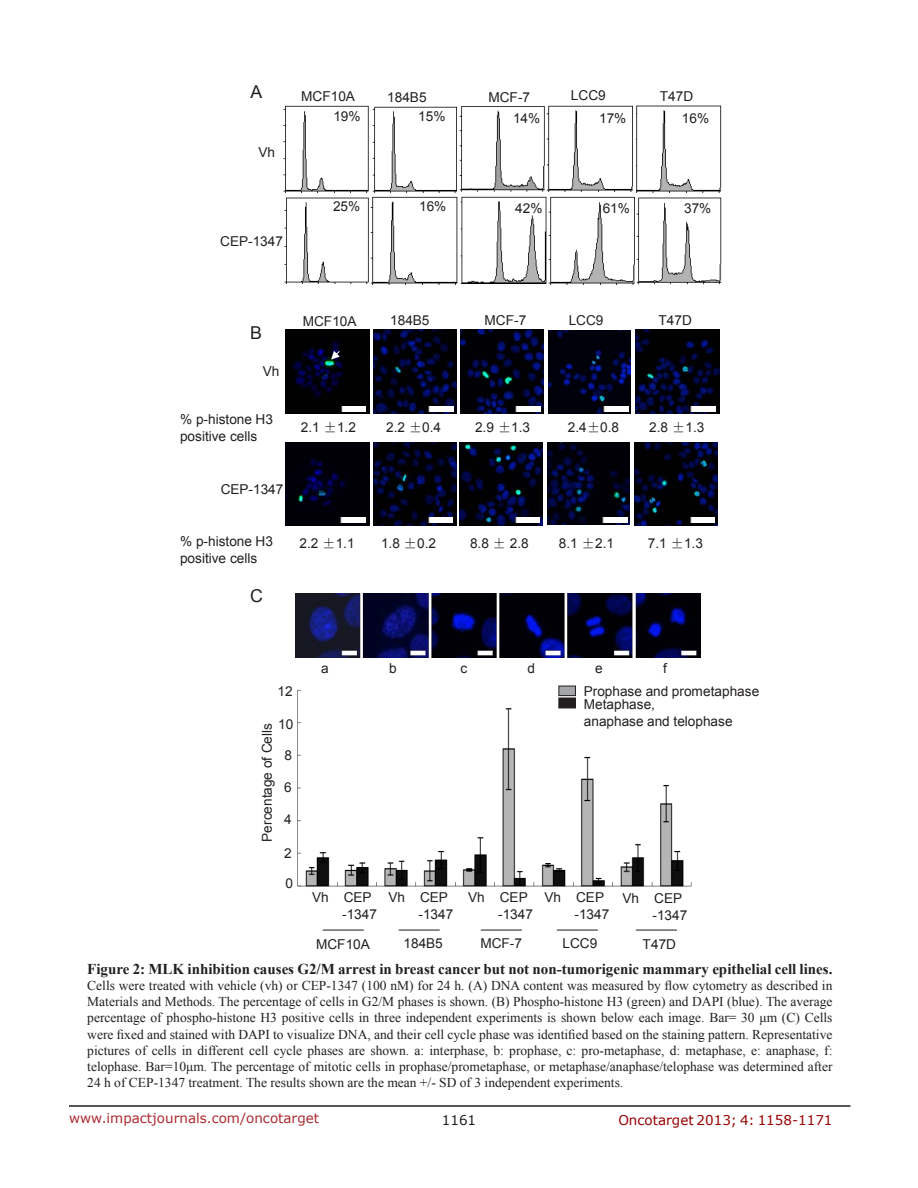
<style>
.page{position:relative;width:918px;height:1188px;background:#fff}
.page>*{position:absolute;margin:0;border:0;box-sizing:border-box;transform-origin:0 0}
.t1{font:17.7px "Arial";color:#231f20}
.FigureText{font:700 15px "Times New Roman";color:#221f22}
.t2{font:13.65px/16.5px "Arial";color:#231f20}
.FigureText-2{font:13.5px/16.2px "Times New Roman";color:#221f22;text-align:justify}
.t3{font:13.5px "Verdana";color:#ac2b31}
.t4{font:13.5px "Verdana";color:#970000}
.t5{font:13.5px "Verdana";color:#221f22}
.s1{font-family:"Sim Sun"}
</style>
<div class="page">
<hr style="left:69px;top:1105px;width:781px;height:2px;background:#231f20">
<img style="left:297px;top:685px;width:395px;height:202px">
<img style="left:283px;top:105px;width:88px;height:178px">
<img style="left:372px;top:106px;width:85px;height:87px">
<img style="left:371px;top:196px;width:178px;height:88px">
<img style="left:460px;top:106px;width:87px;height:86px">
<img style="left:549px;top:196px;width:86px;height:88px">
<img style="left:636px;top:197px;width:86px;height:87px">
<img style="left:547px;top:105px;width:175px;height:87px">
<img style="left:373px;top:330px;width:84px;height:84px">
<img style="left:286px;top:330px;width:83px;height:84px">
<img style="left:460px;top:330px;width:84px;height:84px">
<img style="left:635px;top:330px;width:84px;height:84px">
<hr style="left:323px;top:930px;width:41px;height:1px;background:#231f20">
<hr style="left:399px;top:930px;width:41px;height:1px;background:#231f20">
<hr style="left:481px;top:930px;width:41px;height:1px;background:#231f20">
<hr style="left:557px;top:930px;width:41px;height:1px;background:#231f20">
<hr style="left:636px;top:930px;width:41px;height:1px;background:#231f20">
<div style="left:559px;top:686px;width:16px;height:10px;background:#a5a6aa"></div>
<div style="left:558px;top:686px;width:18px;height:10px;border:1px solid #231f20"></div>
<div style="left:559px;top:698px;width:16px;height:10px;background:#231f20"></div>
<div style="left:558px;top:698px;width:18px;height:10px;border:1px solid #231f20"></div>
<svg style="left:331px;top:350px;width:10px;height:10px"></svg>
<img style="left:549px;top:331px;width:82px;height:82px">
<img style="left:373px;top:442px;width:84px;height:84px">
<img style="left:286px;top:442px;width:83px;height:84px">
<img style="left:459px;top:442px;width:84px;height:84px">
<img style="left:634px;top:442px;width:84px;height:84px">
<img style="left:548px;top:442px;width:82px;height:82px">
<img style="left:341px;top:406px;width:25px;height:5px">
<img style="left:429px;top:406px;width:24px;height:5px">
<img style="left:516px;top:406px;width:24px;height:5px">
<img style="left:603px;top:406px;width:25px;height:5px">
<img style="left:691px;top:406px;width:25px;height:5px">
<img style="left:341px;top:518px;width:24px;height:4px">
<img style="left:428px;top:518px;width:25px;height:4px">
<img style="left:515px;top:518px;width:25px;height:5px">
<img style="left:603px;top:518px;width:24px;height:4px">
<img style="left:690px;top:518px;width:25px;height:4px">
<img style="left:296px;top:593px;width:405px;height:65px">
<p class="t1" style="left:251px;top:79px;width:13px">A</p>
<p class="t2" style="left:660px;top:88px;width:35px">T47D</p>
<p class="t2" style="left:333px;top:108px;width:29px">19%</p>
<p class="t2" style="left:418px;top:108px;width:29px">15%</p>
<p class="t2" style="left:513px;top:110px;width:29px">14%</p>
<p class="t2" style="left:599px;top:110px;width:29px">17%</p>
<p class="t2" style="left:682px;top:110px;width:29px">16%</p>
<p class="t2" style="left:301px;top:87px;width:55px">MCF10A</p>
<p class="t2" style="left:387px;top:89px;width:41px">184B5</p>
<p class="t2" style="left:488px;top:89px;width:43px">MCF-7</p>
<p class="t2" style="left:571px;top:87px;width:36px">LCC9</p>
<p class="t2" style="left:258px;top:144px;width:18px">Vh</p>
<p class="t2" style="left:220px;top:233px;width:64px">CEP-1347</p>
<p class="t2" style="left:333px;top:198px;width:29px">25%</p>
<p class="t2" style="left:419px;top:197px;width:29px">16%</p>
<p class="t2" style="left:515px;top:200px;width:29px">42%</p>
<p class="t2" style="left:603px;top:200px;width:29px">61%</p>
<p class="t2" style="left:684px;top:200px;width:29px">37%</p>
<p class="t1" style="left:250px;top:320px;width:13px">B</p>
<p class="t2" style="left:263px;top:363px;width:18px">Vh</p>
<p class="t2" style="left:180px;top:411px;width:94px">% p-histone H3 positive cells</p>
<p class="t2" style="left:221px;top:481px;width:64px">CEP-1347</p>
<p class="t2" style="left:180px;top:533px;width:94px">% p-histone H3 positive cells</p>
<p class="t1" style="left:250px;top:583px;width:14px">C</p>
<p class="t2" style="left:303px;top:312px;width:55px">MCF10A</p>
<p class="t2" style="left:390px;top:312px;width:41px">184B5</p>
<p class="t2" style="left:485px;top:312px;width:43px">MCF-7</p>
<p class="t2" style="left:569px;top:312px;width:36px">LCC9</p>
<p class="t2" style="left:658px;top:312px;width:35px">T47D</p>
<p class="t2" style="left:301px;top:419px;width:57px">2.1 <span class="s1">±</span>1.2</p>
<p class="t2" style="left:386px;top:419px;width:57px">2.2 <span class="s1">±</span>0.4</p>
<p class="t2" style="left:475px;top:419px;width:57px">2.9 <span class="s1">±</span>1.3</p>
<p class="t2" style="left:568px;top:419px;width:53px">2.4<span class="s1">±</span>0.8</p>
<p class="t2" style="left:649px;top:419px;width:57px">2.8 <span class="s1">±</span>1.3</p>
<p class="t2" style="left:300px;top:535px;width:57px">2.2 <span class="s1">±</span>1.1</p>
<p class="t2" style="left:381px;top:535px;width:57px">1.8 <span class="s1">±</span>0.2</p>
<p class="t2" style="left:470px;top:535px;width:60px">8.8 <span class="s1">±</span> 2.8</p>
<p class="t2" style="left:559px;top:535px;width:57px">8.1 <span class="s1">±</span>2.1</p>
<p class="t2" style="left:648px;top:535px;width:57px">7.1 <span class="s1">±</span>1.3</p>
<p class="t2" style="left:321px;top:659px;width:9px">a</p>
<p class="t2" style="left:389px;top:659px;width:9px">b</p>
<p class="t2" style="left:460px;top:659px;width:8px">c</p>
<p class="t2" style="left:528px;top:659px;width:9px">d</p>
<p class="t2" style="left:595px;top:659px;width:9px">e</p>
<p class="t2" style="left:663px;top:659px;width:5px">f</p>
<p class="t2" style="left:277px;top:683px;width:17px">12</p>
<p class="t2" style="left:278px;top:715px;width:17px">10</p>
<p class="t2" style="left:285px;top:747px;width:9px">8</p>
<p class="t2" style="left:284px;top:779px;width:9px">6</p>
<p class="t2" style="left:284px;top:811px;width:9px">4</p>
<p class="t2" style="left:284px;top:844px;width:9px">2</p>
<p class="t2" style="left:285px;top:875px;width:9px">0</p>
<p class="t2" style="left:259px;top:842px;width:120px;rotate:-90deg">Percentage of Cells</p>
<p class="t2" style="left:584px;top:684px;width:177px;line-height:13.6px">Prophase and prometaphase<br>Metaphase,</p>
<p class="t2" style="left:584px;top:713px;width:150px">anaphase and telophase</p>
<p class="t2" style="left:342px;top:889px;width:36px;text-indent:-30px">Vh CEP -1347</p>
<p class="t2" style="left:316px;top:936px;width:55px">MCF10A</p>
<p class="t2" style="left:404px;top:935px;width:41px">184B5</p>
<p class="t2" style="left:480px;top:935px;width:43px">MCF-7</p>
<p class="t2" style="left:563px;top:935px;width:36px">LCC9</p>
<p class="t2" style="left:643px;top:936px;width:35px">T47D</p>
<p class="t2" style="left:418px;top:889px;width:36px;text-indent:-30px">Vh CEP -1347</p>
<p class="t2" style="left:498px;top:889px;width:36px;text-indent:-30px">Vh CEP -1347</p>
<p class="t2" style="left:574px;top:889px;width:36px;text-indent:-30px">Vh CEP -1347</p>
<p class="t2" style="left:652px;top:890px;width:36px;text-indent:-30px">Vh CEP -1347</p>
<p class="FigureText" style="left:87px;top:958px;width:747px">Figure 2: MLK inhibition causes G2/M arrest in breast cancer but not non-tumorigenic mammary epithelial cell lines.</p>
<p class="FigureText-2" style="left:87px;top:977px;width:747px">Cells were treated with vehicle (vh) or CEP-1347 (100 nM) for 24 h. (A) DNA content was measured by flow cytometry as described in Materials and Methods. The percentage of cells in G2/M phases is shown. (B) Phospho-histone H3 (green) and DAPI (blue). The average percentage of phospho-histone H3 positive cells in three independent experiments is shown below each image. Bar= 30 μm (C) Cells were fixed and stained with DAPI to visualize DNA, and their cell cycle phase was identified based on the staining pattern. Representative pictures of cells in different cell cycle phases are shown. a: interphase, b: prophase, c: pro-metaphase, d: metaphase, e: anaphase, f: telophase. Bar=10μm. The percentage of mitotic cells in prophase/prometaphase, or metaphase/anaphase/telophase was determined after 24 h of CEP-1347 treatment. The results shown are the mean +/- SD of 3 independent experiments.</p>
<p class="t3" style="left:69px;top:1109px;width:252px">www.impactjournals.com/oncotarget</p>
<p class="t5" style="left:442px;top:1111px;width:36px">1161</p>
<p class="t4" style="left:618px;top:1111px;width:216px">Oncotarget 2013; 4: 1158-1171</p>
</div>
